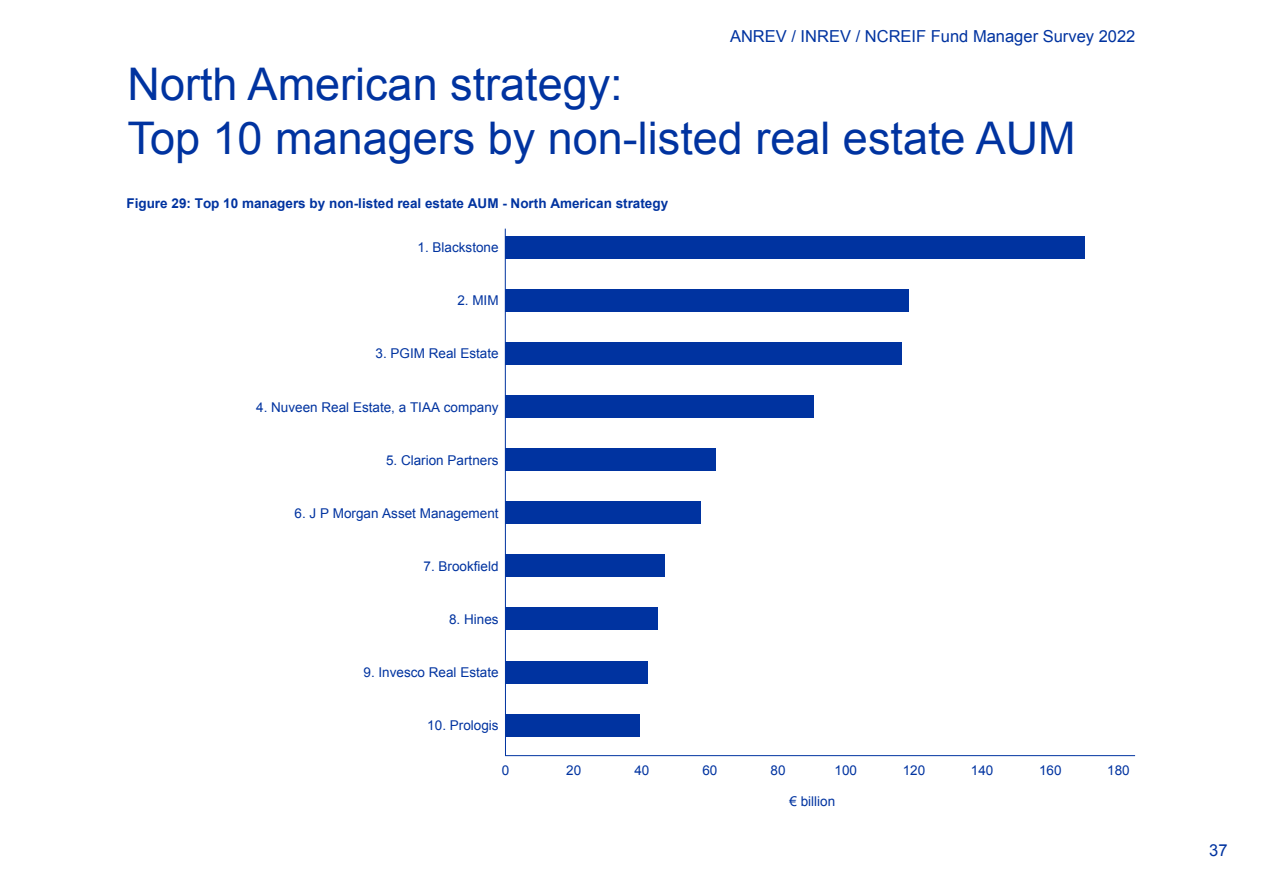
<style>
.page{position:relative;width:1263px;height:893px;background:#fff}
.page>*{position:absolute;margin:0;border:0;box-sizing:border-box;transform-origin:0 0}
.t1{font:45px/54px "Arial";color:#0033a0}
.t2{font:16.5px "Arial";color:#0033a0}
.t3{font:13.5px "Arial";color:#0033a0}
.t4{font:700 13.5px "Arial";color:#0033a0}
</style>
<div class="page">
<hr style="left:505px;top:755px;width:630px;height:1px;background:#0033a0">
<hr style="left:505px;top:229px;width:1px;height:527px;background:#0033a0">
<div style="left:505px;top:236px;width:580px;height:23px;background:#0033a0"></div>
<div style="left:505px;top:289px;width:404px;height:23px;background:#0033a0"></div>
<div style="left:505px;top:342px;width:397px;height:23px;background:#0033a0"></div>
<div style="left:505px;top:395px;width:309px;height:23px;background:#0033a0"></div>
<div style="left:505px;top:448px;width:211px;height:23px;background:#0033a0"></div>
<div style="left:505px;top:501px;width:196px;height:23px;background:#0033a0"></div>
<div style="left:505px;top:555px;width:159px;height:22px;background:#0033a0"></div>
<div style="left:505px;top:608px;width:153px;height:22px;background:#0033a0"></div>
<div style="left:505px;top:661px;width:143px;height:22px;background:#0033a0"></div>
<div style="left:505px;top:714px;width:135px;height:22px;background:#0033a0"></div>
<p class="t2" style="left:730px;top:26px;width:407px">ANREV / INREV / NCREIF Fund Manager Survey 2022</p>
<h1 class="t1" style="left:128px;top:57px;width:950px">North American strategy:<br>Top 10 managers by non-listed real estate AUM</h1>
<p class="t4" style="left:126px;top:194px;width:543px">Figure 29: Top 10 managers by non-listed real estate AUM - North American strategy</p>
<p class="t3" style="left:418px;top:239px;width:83px">1. Blackstone</p>
<p class="t3" style="left:457px;top:292px;width:43px">2. MIM</p>
<p class="t3" style="left:376px;top:345px;width:125px">3. PGIM Real Estate</p>
<p class="t3" style="left:256px;top:398px;width:244px">4. Nuveen Real Estate, a TIAA company</p>
<p class="t3" style="left:386px;top:451px;width:114px">5. Clarion Partners</p>
<p class="t3" style="left:294px;top:504px;width:206px">6. J P Morgan Asset Management</p>
<p class="t3" style="left:424px;top:557px;width:77px">7. Brookfield</p>
<p class="t3" style="left:449px;top:610px;width:51px">8. Hines</p>
<p class="t3" style="left:363px;top:663px;width:137px">9. Invesco Real Estate</p>
<p class="t3" style="left:427px;top:716px;width:73px">10. Prologis</p>
<p class="t3" style="left:502px;top:762px;width:9px">0</p>
<p class="t3" style="left:566px;top:762px;width:17px">20</p>
<p class="t3" style="left:634px;top:762px;width:17px">40</p>
<p class="t3" style="left:702px;top:762px;width:17px">60</p>
<p class="t3" style="left:771px;top:762px;width:17px">80</p>
<p class="t3" style="left:834px;top:762px;width:24px">100</p>
<p class="t3" style="left:903px;top:762px;width:24px">120</p>
<p class="t3" style="left:971px;top:762px;width:24px">140</p>
<p class="t3" style="left:1039px;top:762px;width:24px">160</p>
<p class="t3" style="left:1107px;top:762px;width:24px">180</p>
<p class="t3" style="left:789px;top:793px;width:47px">€ billion</p>
<p class="t2" style="left:1209px;top:839px;width:20px">37</p>
</div>
